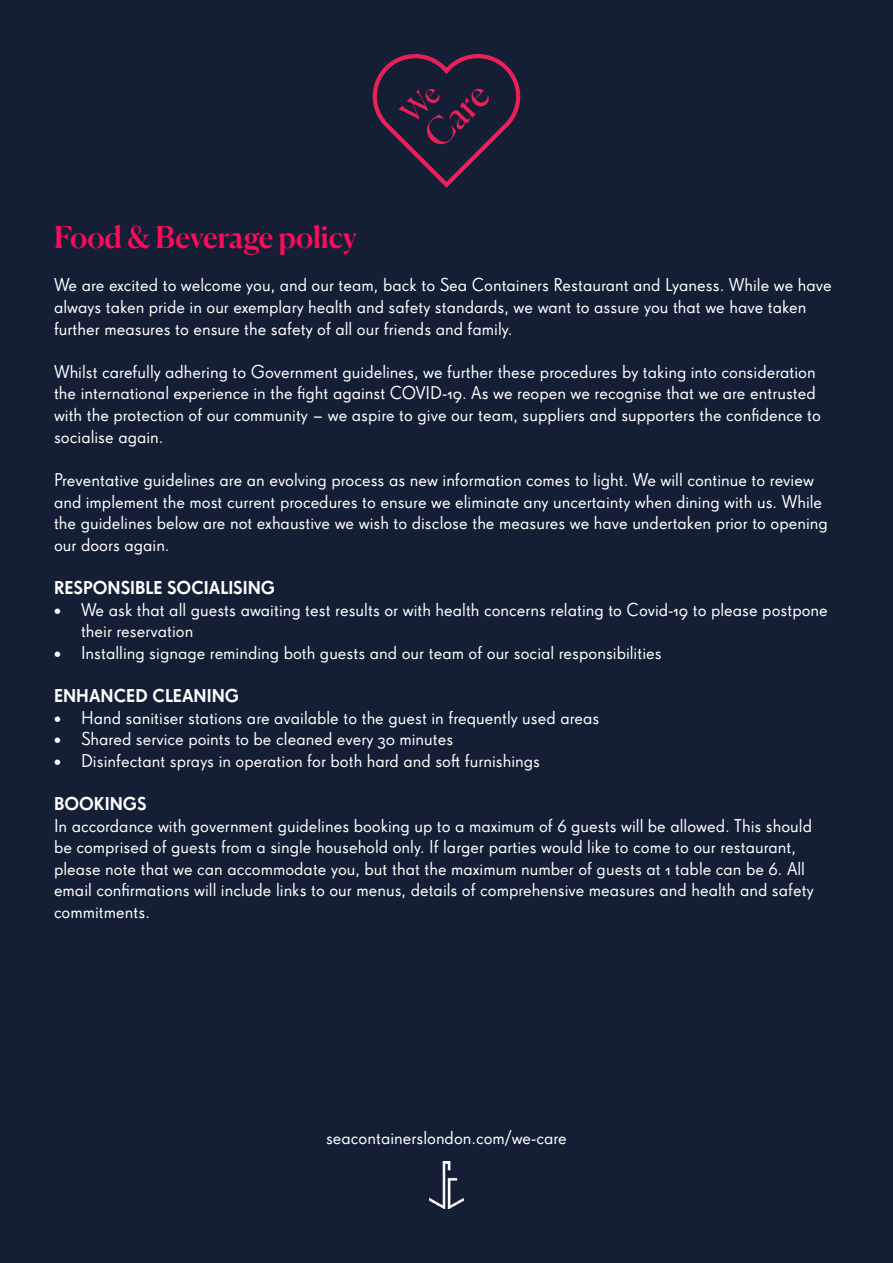
<style>
.page{position:relative;width:893px;height:1263px;background:#141f36}
.page>*{position:absolute;margin:0;border:0;box-sizing:border-box;transform-origin:0 0}
.t1{font:500 30px "Canela";color:#fd0c59}
.t2{font:18px/21.6px "Super Grotesk Pro";color:#fff}
.t3{font:500 18px "Super Grotesk Pro";color:#fff}
</style>
<div class="page">
<svg style="left:373px;top:54px;width:147px;height:134px"></svg>
<img style="left:430px;top:1161px;width:33px;height:48px">
<h1 class="t1" style="left:54px;top:214px;width:305px">Food &amp; Beverage policy</h1>
<p class="t2" style="left:54px;top:274px;width:779px">We are excited to welcome you, and our team, back to Sea Containers Restaurant and Lyaness. While we have always taken pride in our exemplary health and safety standards, we want to assure you that we have taken further measures to ensure the safety of all our friends and family.</p>
<p class="t2" style="left:54px;top:361px;width:768px">Whilst carefully adhering to Government guidelines, we further these procedures by taking into consideration the international experience in the fight against COVID-19. As we reopen we recognise that we are entrusted with the protection of our community – we aspire to give our team, suppliers and supporters the confidence to socialise again.</p>
<p class="t2" style="left:54px;top:469px;width:775px">Preventative guidelines are an evolving process as new information comes to light. We will continue to review and implement the most current procedures to ensure we eliminate any uncertainty when dining with us. While the guidelines below are not exhaustive we wish to disclose the measures we have undertaken prior to opening our doors again.</p>
<p class="t3" style="left:54px;top:577px;width:223px">RESPONSIBLE SOCIALISING</p>
<p class="t2" style="left:81px;top:598px;width:748px;text-indent:-27px">• We ask that all guests awaiting test results or with health concerns relating to Covid-19 to please postpone their reservation</p>
<p class="t2" style="left:54px;top:642px;width:609px">• Installing signage reminding both guests and our team of our social responsibilities</p>
<p class="t3" style="left:54px;top:685px;width:187px">ENHANCED CLEANING</p>
<p class="t2" style="left:54px;top:706px;width:547px">• Hand sanitiser stations are available to the guest in frequently used areas</p>
<p class="t2" style="left:54px;top:728px;width:401px">• Shared service points to be cleaned every 30 minutes</p>
<p class="t2" style="left:54px;top:750px;width:488px">• Disinfectant sprays in operation for both hard and soft furnishings</p>
<p class="t3" style="left:54px;top:793px;width:94px">BOOKINGS</p>
<p class="t2" style="left:54px;top:814px;width:761px">In accordance with government guidelines booking up to a maximum of 6 guests will be allowed. This should be comprised of guests from a single household only. If larger parties would like to come to our restaurant, please note that we can accommodate you, but that the maximum number of guests at 1 table can be 6. All email confirmations will include links to our menus, details of comprehensive measures and health and safety commitments.</p>
<p class="t2" style="left:326px;top:1127px;width:242px">seacontainerslondon.com/we-care</p>
</div>
